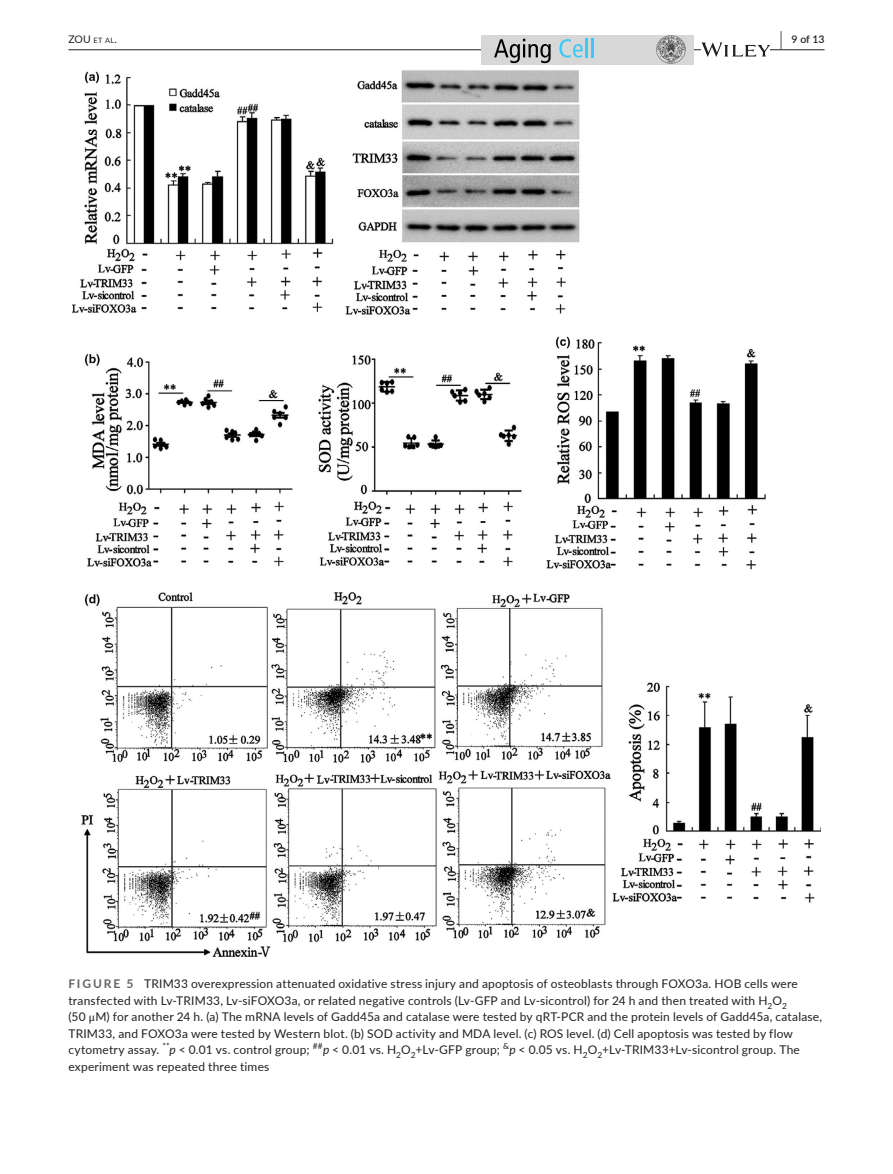
<style>
.page{position:relative;width:893px;height:1174px;background:#fff}
.page>*{position:absolute;margin:0;border:0;box-sizing:border-box;transform-origin:0 0}
.t1{font:12px/16.5px "Lato";letter-spacing:.015em;color:#231f20}
.t2{font:10.5px "Lato";color:#231f20}
.t3{font:600 10.5px "Lato";color:#231f20}
.t4{font:8.4px "Lato";color:#231f20}
.s1{font-size:7.35px}
.s2{font-size:19.5px}
.s3{font-weight:700;color:#636366}
.s4{font-family:"STIX"}
.s5{font-style:italic}
</style>
<div class="page">
<hr style="left:68px;top:49px;width:756px;height:1px;background:#231f20">
<div style="left:481px;top:35px;width:213px;height:29px;background:#d7d7d7"></div>
<svg style="left:494px;top:39px;width:57px;height:24px"></svg>
<svg style="left:559px;top:39px;width:24px;height:19px"></svg>
<hr style="left:585px;top:38px;width:3px;height:19px;background:#40c8f4">
<svg style="left:591px;top:38px;width:2px;height:19px"></svg>
<img style="left:657px;top:35px;width:28px;height:29px">
<svg style="left:701px;top:42px;width:69px;height:15px"></svg>
<img style="left:72px;top:70px;width:749px;height:886px">
<p class="t2" style="left:68px;top:31px;width:50px">ZOU <span class="s1">et al</span>.</p>
<p class="t3" style="left:780px;top:31px;width:46px"><span class="s2">|</span> 9 of 13</p>
<p class="t1" style="left:68px;top:975px;width:755px"><span class="s3">FIGURE 5</span> TRIM33 overexpression attenuated oxidative stress injury and apoptosis of osteoblasts through FOXO3a. HOB cells were transfected with Lv-TRIM33, Lv-siFOXO3a, or related negative controls (Lv-GFP and Lv-sicontrol) for 24 h and then treated with H<sub>2</sub>O<sub>2<br></sub>(50 <span class="s4">μ</span>M) for another 24 h. (a) The mRNA levels of Gadd45a and catalase were tested by qRT-PCR and the protein levels of Gadd45a, catalase, TRIM33, and FOXO3a were tested by Western blot. (b) SOD activity and MDA level. (c) ROS level. (d) Cell apoptosis was tested by flow cytometry assay.</p>
<p class="t4" style="left:162px;top:1039px;width:9px">**</p>
<p class="t1" style="left:170px;top:1041px;width:142px"><span class="s5">p</span> &lt; 0.01 vs. control group;</p>
<p class="t4" style="left:313px;top:1039px;width:12px">##</p>
<p class="t1" style="left:323px;top:1041px;width:178px"><span class="s5">p</span> &lt; 0.01 vs. H<sub>2</sub>O<sub>2</sub>+Lv-GFP group;</p>
<p class="t4" style="left:503px;top:1039px;width:7px">&amp;</p>
<p class="t1" style="left:509px;top:1041px;width:292px"><span class="s5">p</span> &lt; 0.05 vs. H<sub>2</sub>O<sub>2</sub>+Lv-TRIM33+Lv-sicontrol group. The</p>
<p class="t1" style="left:68px;top:1057px;width:202px">experiment was repeated three times</p>
</div>
